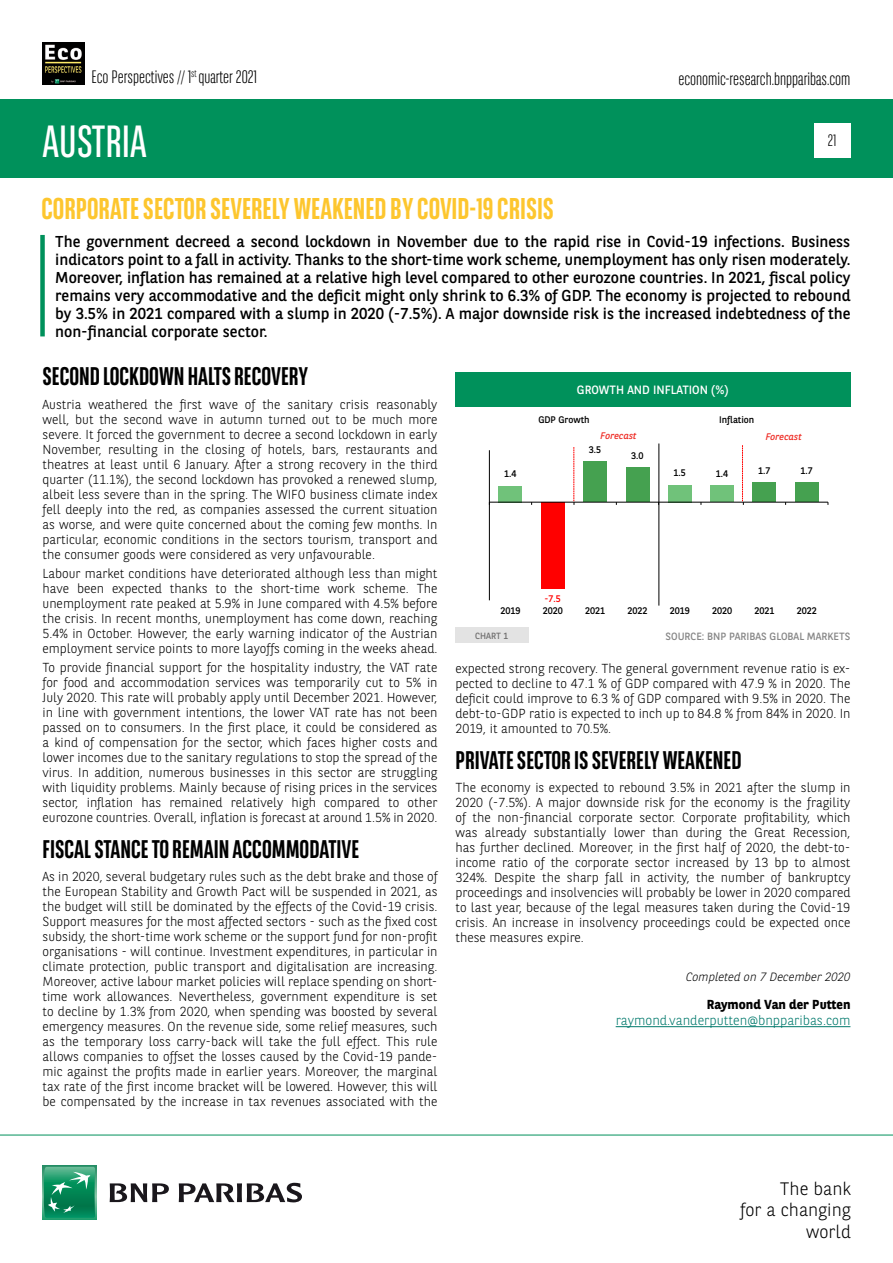
<style>
.page{position:relative;width:893px;height:1263px;background:#fff}
.page>*{position:absolute;margin:0;border:0;box-sizing:border-box;transform-origin:0 0}
.t1{font:45px "BNPP Sans Condensed";color:#fff}
.t2{font:700 30px "BNPP Sans Condensed";color:#fdc62e}
.t3{font:700 25.5px "BNPP Sans Condensed";color:#000}
.t4{font:300 18px "BNPP Sans Condensed";color:#000}
.t5{font:300 18px/21.6px "BNPP Sans";color:#000;text-align:right}
.t6{font:300 16.5px "BNPP Sans Condensed";color:#000}
.t7{font:15.75px/18px "BNPP Sans";color:#000;text-align:justify}
.t8{font:300 13.5px "BNPP Sans";color:#00796c}
.t9{font:300 13.05px/15px "BNPP Sans";color:#000;text-align:justify}
.t10{font:700 13.05px "BNPP Sans";color:#000}
.t11{font:italic 300 12px "BNPP Sans";color:#000}
.t12{font:12px "BNPP Sans";color:#fff}
.t13{font:10.5px "BNPP Sans";color:#878787}
.t14{font:9.6px "BNPP Sans";letter-spacing:-.005em;color:#000}
.t15{font:italic 9.6px "BNPP Sans";color:#ee2d26}
.t16{font:9.6px "BNPP Sans";color:#f00}
.t17{font:9px "BNPP Sans";color:#706f6f}
</style>
<div class="page">
<img style="left:43px;top:43px;width:42px;height:42px">
<div style="left:1px;top:99px;width:892px;height:78px;background:#00915b"></div>
<svg style="left:43px;top:1166px;width:53px;height:53px"></svg>
<svg style="left:44px;top:1167px;width:51px;height:51px;background:#26996e"></svg>
<svg style="left:110px;top:1183px;width:59px;height:19px"></svg>
<svg style="left:179px;top:1183px;width:123px;height:19px"></svg>
<hr style="left:0;top:1135px;width:893px;height:1px;background:#00915b">
<div style="left:814px;top:123px;width:36px;height:34px;background:#fff"></div>
<div style="left:40px;top:235px;width:5px;height:101px;background:#00915b"></div>
<hr style="left:616px;top:1026px;width:234px;height:1px;background:#00796c">
<div style="left:499px;top:486px;width:23px;height:16px;background:#70c27a"></div>
<div style="left:541px;top:502px;width:24px;height:87px;background:#f00"></div>
<div style="left:583px;top:462px;width:24px;height:40px;background:#45a150"></div>
<div style="left:626px;top:468px;width:23px;height:34px;background:#45a150"></div>
<div style="left:668px;top:485px;width:24px;height:17px;background:#70c27a"></div>
<div style="left:710px;top:485px;width:24px;height:17px;background:#70c27a"></div>
<div style="left:753px;top:483px;width:23px;height:19px;background:#45a150"></div>
<div style="left:795px;top:483px;width:23px;height:19px;background:#45a150"></div>
<hr style="left:489px;top:450px;width:1px;height:150px;background:#000">
<hr style="left:489px;top:502px;width:339px;height:1px;background:#000">
<svg style="left:574px;top:447px;width:1px;height:58px"></svg>
<svg style="left:742px;top:445px;width:2px;height:60px"></svg>
<hr style="left:659px;top:443px;width:1px;height:163px;background:#000">
<div style="left:455px;top:372px;width:395px;height:34px;background:#00915b"></div>
<div style="left:455px;top:627px;width:73px;height:16px;background:#e3e3e3"></div>
<h3 class="t4" style="left:91px;top:65px;width:167px">Eco Perspectives // 1<sup>st</sup> quarter 2021</h3>
<h3 class="t4" style="left:678px;top:67px;width:174px">economic-research.bnpparibas.com</h3>
<h1 class="t1" style="left:43px;top:113px;width:106px">AUSTRIA</h1>
<h2 class="t2" style="left:41px;top:191px;width:514px">CORPORATE SECTOR SEVERELY WEAKENED BY COVID-19 CRISIS</h2>
<p class="t6" style="left:828px;top:130px;width:10px">21</p>
<p class="t7" style="left:55px;top:232px;width:797px">The government decreed a second lockdown in November due to the rapid rise in Covid-19 infections. Business indicators point to a fall in activity. Thanks to the short-time work scheme, unemployment has only risen moderately.<br>Moreover, inflation has remained at a relative high level compared to other eurozone countries. In 2021, fiscal policy remains very accommodative and the deficit might only shrink to 6.3% of GDP. The economy is projected to rebound by 3.5% in 2021 compared with a slump in 2020 (-7.5%). A major downside risk is the increased indebtedness of the non-financial corporate sector.</p>
<h3 class="t3" style="left:43px;top:361px;width:267px">SECOND LOCKDOWN HALTS RECOVERY</h3>
<p class="t9" style="left:43px;top:396px;width:396px">Austria weathered the first wave of the sanitary crisis reasonably well, but the second wave in autumn turned out to be much more severe. It forced the government to decree a second lockdown in early November, resulting in the closing of hotels, bars, restaurants and theatres at least until 6 January. After a strong recovery in the third quarter (11.1%), the second lockdown has provoked a renewed slump, albeit less severe than in the spring. The WIFO business climate index fell deeply into the red, as companies assessed the current situation as worse, and were quite concerned about the coming few months. In particular, economic conditions in the sectors tourism, transport and the consumer goods were considered as very unfavourable.</p>
<p class="t9" style="left:43px;top:565px;width:396px">Labour market conditions have deteriorated although less than might have been expected thanks to the short-time work scheme. The unemployment rate peaked at 5.9% in June compared with 4.5% before the crisis. In recent months, unemployment has come down, reaching 5.4% in October. However, the early warning indicator of the Austrian employment service points to more layoffs coming in the weeks ahead.</p>
<p class="t9" style="left:43px;top:659px;width:396px">To provide financial support for the hospitality industry, the VAT rate for food and accommodation services was temporarily cut to 5% in July 2020. This rate will probably apply until December 2021. However, in line with government intentions, the lower VAT rate has not been passed on to consumers. In the first place, it could be considered as a kind of compensation for the sector, which faces higher costs and lower incomes due to the sanitary regulations to stop the spread of the virus. In addition, numerous businesses in this sector are struggling with liquidity problems. Mainly because of rising prices in the services sector, inflation has remained relatively high compared to other eurozone countries. Overall, inflation is forecast at around 1.5% in 2020.</p>
<h3 class="t3" style="left:43px;top:834px;width:318px">FISCAL STANCE TO REMAIN ACCOMMODATIVE</h3>
<p class="t9" style="left:43px;top:868px;width:396px">As in 2020, several budgetary rules such as the debt brake and those of the European Stability and Growth Pact will be suspended in 2021, as the budget will still be dominated by the effects of the Covid-19 crisis.<br>Support measures for the most affected sectors - such as the fixed cost subsidy, the short-time work scheme or the support fund for non-profit organisations - will continue. Investment expenditures, in particular in climate protection, public transport and digitalisation are increasing.<br>Moreover, active labour market policies will replace spending on short&shy;time work allowances. Nevertheless, government expenditure is set to decline by 1.3% from 2020, when spending was boosted by several emergency measures. On the revenue side, some relief measures, such as the temporary loss carry-back will take the full effect. This rule allows companies to offset the losses caused by the Covid-19 pande&shy;mic against the profits made in earlier years. Moreover, the marginal tax rate of the first income bracket will be lowered. However, this will be compensated by the increase in tax revenues associated with the</p>
<p class="t12" style="left:577px;top:381px;width:153px">GROWTH AND INFLATION (%)</p>
<p class="t14" style="left:538px;top:413px;width:53px">GDP Growth</p>
<p class="t14" style="left:719px;top:413px;width:37px">Inflation</p>
<p class="t15" style="left:601px;top:430px;width:38px">Forecast</p>
<p class="t15" style="left:766px;top:430px;width:38px">Forecast</p>
<p class="t14" style="left:589px;top:443px;width:14px">3.5</p>
<p class="t14" style="left:631px;top:449px;width:14px">3.0</p>
<p class="t14" style="left:673px;top:466px;width:14px">1.5</p>
<p class="t14" style="left:716px;top:467px;width:14px">1.4</p>
<p class="t14" style="left:758px;top:464px;width:14px">1.7</p>
<p class="t14" style="left:800px;top:464px;width:14px">1.7</p>
<p class="t14" style="left:504px;top:467px;width:14px">1.4</p>
<p class="t16" style="left:544px;top:592px;width:18px">-7.5</p>
<p class="t14" style="left:500px;top:604px;width:22px">2019</p>
<p class="t14" style="left:543px;top:604px;width:22px">2020</p>
<p class="t14" style="left:585px;top:604px;width:22px">2021</p>
<p class="t14" style="left:627px;top:604px;width:22px">2022</p>
<p class="t14" style="left:670px;top:604px;width:22px">2019</p>
<p class="t14" style="left:712px;top:604px;width:22px">2020</p>
<p class="t14" style="left:754px;top:604px;width:22px">2021</p>
<p class="t14" style="left:797px;top:604px;width:22px">2022</p>
<p class="t17" style="left:475px;top:629px;width:35px">CHART 1</p>
<p class="t13" style="left:665px;top:629px;width:186px">SOURCE: BNP PARIBAS GLOBAL MARKETS</p>
<p class="t9" style="left:455px;top:660px;width:396px">expected strong recovery. The general government revenue ratio is ex&shy;pected to decline to 47.1 % of GDP compared with 47.9 % in 2020. The deficit could improve to 6.3 % of GDP compared with 9.5% in 2020. The debt-to-GDP ratio is expected to inch up to 84.8 % from 84% in 2020. In 2019, it amounted to 70.5%.</p>
<h3 class="t3" style="left:455px;top:745px;width:288px">PRIVATE SECTOR IS SEVERELY WEAKENED</h3>
<p class="t9" style="left:455px;top:779px;width:396px">The economy is expected to rebound 3.5% in 2021 after the slump in 2020 (-7.5%). A major downside risk for the economy is the fragility of the non-financial corporate sector. Corporate profitability, which was already substantially lower than during the Great Recession, has further declined. Moreover, in the first half of 2020, the debt-to&shy;income ratio of the corporate sector increased by 13 bp to almost 324%. Despite the sharp fall in activity, the number of bankruptcy proceedings and insolvencies will probably be lower in 2020 compared to last year, because of the legal measures taken during the Covid-19 crisis. An increase in insolvency proceedings could be expected once these measures expire.</p>
<p class="t11" style="left:686px;top:968px;width:166px">Completed on 7 December 2020</p>
<p class="t10" style="left:707px;top:996px;width:145px">Raymond Van der Putten</p>
<p class="t8" style="left:616px;top:1011px;width:236px">raymond.vanderputten@bnpparibas.com</p>
<h3 class="t5" style="left:740px;top:1177px;width:112px">The bank<br>for a changing world</h3>
</div>
